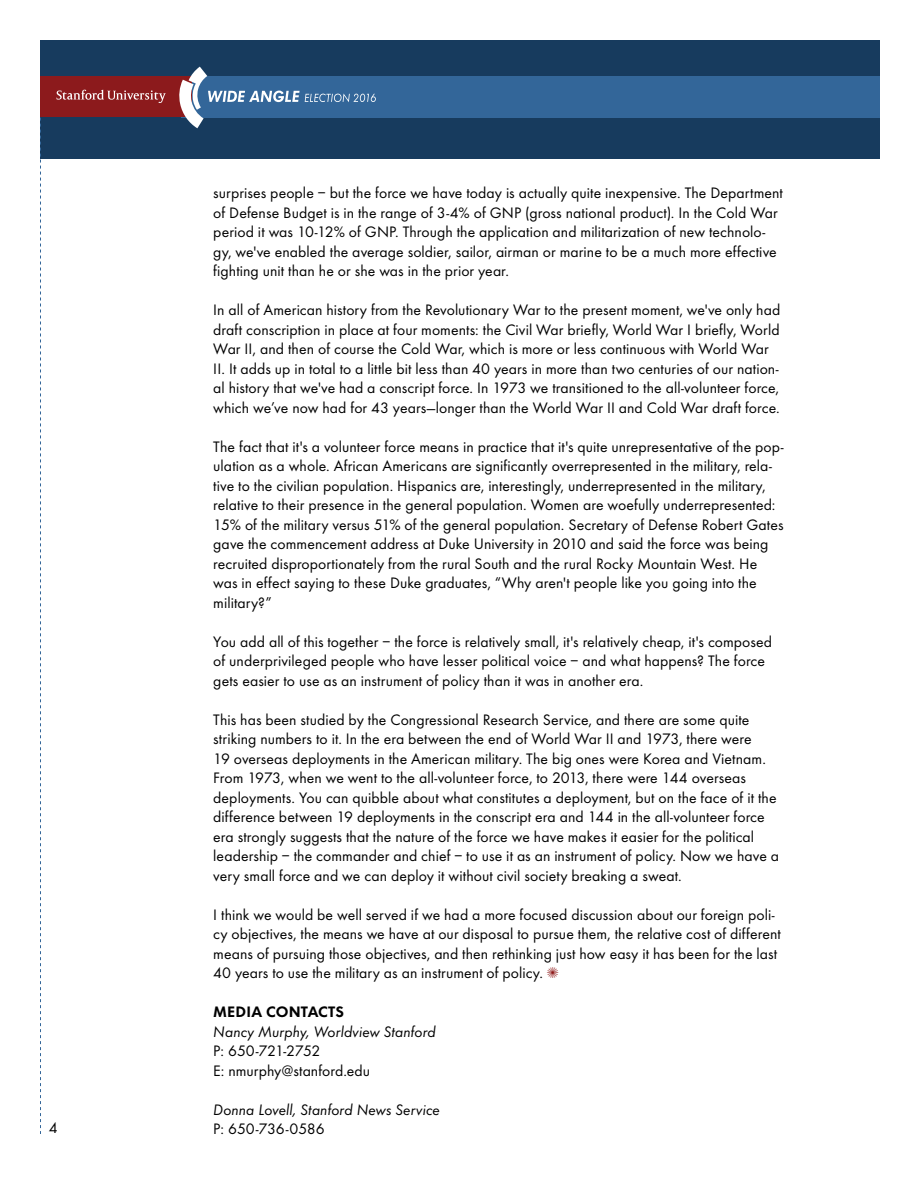
<style>
.page{position:relative;width:918px;height:1188px;background:#fff}
.page>*{position:absolute;margin:0;border:0;box-sizing:border-box;transform-origin:0 0}
.t1{font:15.75px/19.5px "Futura EF";letter-spacing:.005em;color:#000}
.t2{font:italic 15.75px "Futura EF";letter-spacing:.005em;color:#000}
.t3{font:15.75px "Futura EFOP Heavy New";letter-spacing:.01em;color:#000}
.s1{color:#8c1515}
</style>
<div class="page">
<div style="left:40px;top:40px;width:839px;height:119px;background:#173b5e"></div>
<svg style="left:40px;top:117px;width:1px;height:1017px"></svg>
<div style="left:181px;top:76px;width:698px;height:42px;background:#369"></div>
<div style="left:40px;top:77px;width:152px;height:40px;background:#8c1a1c"></div>
<svg style="left:56px;top:90px;width:110px;height:13px"></svg>
<svg style="left:178px;top:67px;width:198px;height:61px"></svg>
<p class="t1" style="left:49px;top:1118px;width:10px">4</p>
<p class="t1" style="left:213px;top:183px;width:571px">surprises people – but the force we have today is actually quite inexpensive. The Department of Defense Budget is in the range of 3-4% of GNP (gross national product). In the Cold War period it was 10-12% of GNP. Through the application and militarization of new technolo&shy;gy, we've enabled the average soldier, sailor, airman or marine to be a much more effective fighting unit than he or she was in the prior year.</p>
<p class="t1" style="left:213px;top:300px;width:569px">In all of American history from the Revolutionary War to the present moment, we've only had draft conscription in place at four moments: the Civil War briefly, World War I briefly, World War II, and then of course the Cold War, which is more or less continuous with World War II. It adds up in total to a little bit less than 40 years in more than two centuries of our nation&shy;al history that we've had a conscript force. In 1973 we transitioned to the all-volunteer force, which we’ve now had for 43 years—longer than the World War II and Cold War draft force.</p>
<p class="t1" style="left:213px;top:437px;width:572px">The fact that it's a volunteer force means in practice that it's quite unrepresentative of the pop&shy;ulation as a whole. African Americans are significantly overrepresented in the military, rela&shy;tive to the civilian population. Hispanics are, interestingly, underrepresented in the military, relative to their presence in the general population. Women are woefully underrepresented:<br>15% of the military versus 51% of the general population. Secretary of Defense Robert Gates gave the commencement address at Duke University in 2010 and said the force was being recruited disproportionately from the rural South and the rural Rocky Mountain West. He was in effect saying to these Duke graduates, “Why aren't people like you going into the military?”</p>
<p class="t1" style="left:213px;top:632px;width:560px">You add all of this together – the force is relatively small, it's relatively cheap, it's composed of underprivileged people who have lesser political voice – and what happens? The force gets easier to use as an instrument of policy than it was in another era.</p>
<p class="t1" style="left:213px;top:710px;width:567px">This has been studied by the Congressional Research Service, and there are some quite striking numbers to it. In the era between the end of World War II and 1973, there were<br>19 overseas deployments in the American military. The big ones were Korea and Vietnam.<br>From 1973, when we went to the all-volunteer force, to 2013, there were 144 overseas deployments. You can quibble about what constitutes a deployment, but on the face of it the difference between 19 deployments in the conscript era and 144 in the all-volunteer force era strongly suggests that the nature of the force we have makes it easier for the political leadership – the commander and chief – to use it as an instrument of policy. Now we have a very small force and we can deploy it without civil society breaking a sweat.</p>
<p class="t1" style="left:213px;top:905px;width:569px">I think we would be well served if we had a more focused discussion about our foreign poli&shy;cy objectives, the means we have at our disposal to pursue them, the relative cost of different means of pursuing those objectives, and then rethinking just how easy it has been for the last 40 years to use the military as an instrument of policy. <span class="s1">✺</span></p>
<p class="t3" style="left:213px;top:1002px;width:132px">MEDIA CONTACTS</p>
<p class="t2" style="left:213px;top:1023px;width:224px">Nancy Murphy, Worldview Stanford</p>
<p class="t1" style="left:213px;top:1041px;width:158px">P: 650-721-2752<br>E: nmurphy@stanford.edu</p>
<p class="t2" style="left:213px;top:1101px;width:228px">Donna Lovell, Stanford News Service</p>
<p class="t1" style="left:213px;top:1119px;width:113px">P: 650-736-0586</p>
</div>
